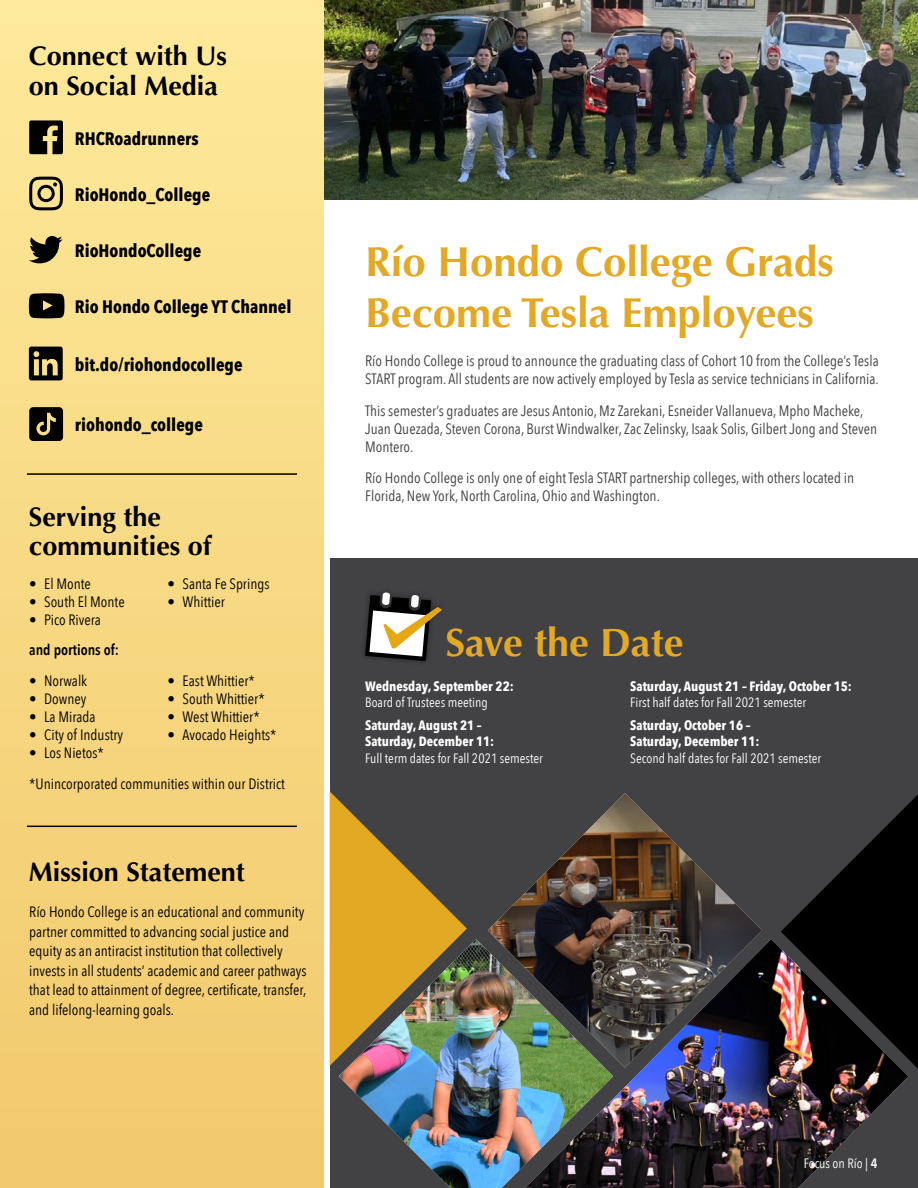
<style>
.page{position:relative;width:918px;height:1188px;background:#fff}
.page>*{position:absolute;margin:0;border:0;box-sizing:border-box;transform-origin:0 0}
.t1{font:700 42px/50.4px "Optima";color:#e3a824}
.t2{font:700 39.6px "Optima";color:#e3a824}
.t3{font:700 27px/29.4px "Optima";color:#000}
.t4{font:700 18px "Avenir Next Condensed";color:#000}
.t5{font:15px/18px "Avenir Next Condensed";color:#404042}
.t6{font:15px/19.5px "Avenir Next Condensed";color:#000}
.t7{font:600 15px "Avenir Next Condensed";color:#000}
.t8{font:700 13.5px/16.2px "Avenir Next Condensed";color:#fff}
.t9{font:13.5px "Avenir Next Condensed";color:#fff}
.s1{font-weight:600}
</style>
<div class="page">
<div style="left:330px;top:558px;width:588px;height:630px;background:#424143"></div>
<svg style="left:365px;top:592px;width:77px;height:69px"></svg>
<div style="left:0;top:0;width:324px;height:1188px;background:linear-gradient(to bottom,#fee99b,#f1c96c)"></div>
<svg style="left:29px;top:177px;width:34px;height:33px"></svg>
<svg style="left:29px;top:236px;width:34px;height:27px"></svg>
<svg style="left:29px;top:293px;width:35px;height:25px"></svg>
<svg style="left:29px;top:347px;width:34px;height:33px"></svg>
<hr style="left:27px;top:473px;width:270px;height:2px;background:#000">
<hr style="left:27px;top:826px;width:270px;height:1px;background:#000">
<svg style="left:29px;top:120px;width:34px;height:34px"></svg>
<svg style="left:29px;top:407px;width:34px;height:34px"></svg>
<img style="left:324px;top:0;width:594px;height:200px">
<img style="left:339px;top:939px;width:186px;height:249px">
<img style="left:488px;top:793px;width:274px;height:275px">
<img style="left:330px;top:792px;width:137px;height:274px">
<img style="left:525px;top:939px;width:383px;height:249px">
<svg style="left:781px;top:794px;width:137px;height:275px"></svg>
<h3 class="t3" style="left:29px;top:42px;width:200px">Connect with Us on Social Media</h3>
<p class="t4" style="left:75px;top:127px;width:125px">RHCRoadrunners</p>
<p class="t4" style="left:75px;top:184px;width:137px">RioHondo_College</p>
<p class="t4" style="left:75px;top:240px;width:128px">RioHondoCollege</p>
<p class="t4" style="left:75px;top:296px;width:218px">Rio Hondo College YT Channel</p>
<p class="t4" style="left:75px;top:354px;width:169px">bit.do/riohondocollege</p>
<p class="t4" style="left:75px;top:414px;width:129px">riohondo_college</p>
<h3 class="t3" style="left:29px;top:502px;width:184px">Serving the communities of</h3>
<p class="t6" style="left:29px;top:573px;width:63px">• El Monte</p>
<p class="t6" style="left:29px;top:591px;width:97px">• South El Monte</p>
<p class="t6" style="left:29px;top:609px;width:73px">• Pico Rivera</p>
<p class="t7" style="left:29px;top:637px;width:91px">and portions of:</p>
<p class="t6" style="left:29px;top:670px;width:60px">• Norwalk</p>
<p class="t6" style="left:29px;top:688px;width:59px">• Downey</p>
<p class="t6" style="left:29px;top:706px;width:68px">• La Mirada</p>
<p class="t6" style="left:29px;top:724px;width:96px">• City of Industry</p>
<p class="t6" style="left:29px;top:742px;width:76px">• Los Nietos*</p>
<p class="t6" style="left:168px;top:573px;width:103px">• Santa Fe Springs</p>
<p class="t6" style="left:168px;top:591px;width:59px">• Whittier</p>
<p class="t6" style="left:168px;top:670px;width:89px">• East Whittier*</p>
<p class="t6" style="left:168px;top:688px;width:99px">• South Whittier*</p>
<p class="t6" style="left:168px;top:706px;width:94px">• West Whittier*</p>
<p class="t6" style="left:168px;top:724px;width:111px">• Avocado Heights*</p>
<p class="t6" style="left:29px;top:773px;width:257px">*Unincorporated communities within our District</p>
<h3 class="t3" style="left:29px;top:858px;width:218px">Mission Statement</h3>
<p class="t6" style="left:29px;top:902px;width:279px">Río Hondo College is an educational and community partner committed to advancing social justice and equity as an antiracist institution that collectively invests in all students’ academic and career pathways that lead to attainment of degree, certificate, transfer, and lifelong-learning goals.</p>
<h1 class="t1" style="left:365px;top:237px;width:470px">Río Hondo College Grads<br>Become Tesla Employees</h1>
<p class="t5" style="left:365px;top:351px;width:515px">Río Hondo College is proud to announce the graduating class of Cohort 10 from the College’s Tesla<br>START program. All students are now actively employed by Tesla as service technicians in California.</p>
<p class="t5" style="left:365px;top:401px;width:514px">This semester’s graduates are Jesus Antonio, Mz Zarekani, Esneider Vallanueva, Mpho Macheke,<br>Juan Quezada, Steven Corona, Burst Windwalker, Zac Zelinsky, Isaak Solis, Gilbert Jong and Steven<br>Montero.</p>
<p class="t5" style="left:365px;top:468px;width:491px">Río Hondo College is only one of eight Tesla START partnership colleges, with others located in<br>Florida, New York, North Carolina, Ohio and Washington.</p>
<h2 class="t2" style="left:446px;top:619px;width:240px">Save the Date</h2>
<p class="t8" style="left:365px;top:678px;width:150px">Wednesday, September 22:</p>
<p class="t9" style="left:365px;top:691px;width:124px">Board of Trustees meeting</p>
<p class="t8" style="left:365px;top:717px;width:131px">Saturday, August 21 –<br>Saturday, December 11:</p>
<p class="t9" style="left:365px;top:746px;width:179px">Full term dates for Fall 2021 semester</p>
<p class="t8" style="left:630px;top:678px;width:223px">Saturday, August 21 – Friday, October 15:</p>
<p class="t9" style="left:630px;top:691px;width:178px">First half dates for Fall 2021 semester</p>
<p class="t8" style="left:630px;top:717px;width:131px">Saturday, October 16 –<br>Saturday, December 11:</p>
<p class="t9" style="left:630px;top:746px;width:192px">Second half dates for Fall 2021 semester</p>
<p class="t9" style="left:804px;top:1152px;width:75px">Focus on Río | <span class="s1">4</span></p>
</div>
